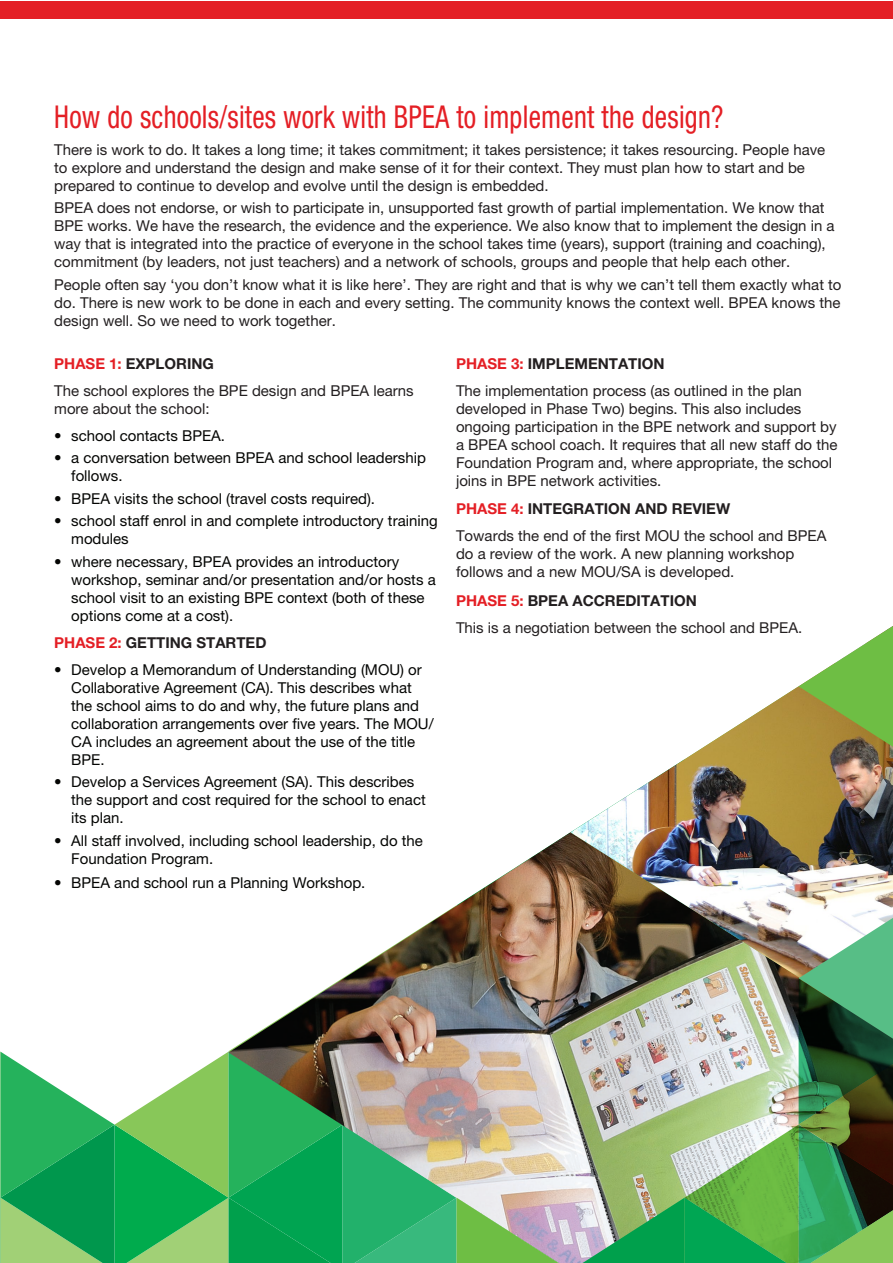
<style>
.page{position:relative;width:893px;height:1263px;background:#fff}
.page>*{position:absolute;margin:0;border:0;box-sizing:border-box;transform-origin:0 0}
.t1{font:condensed 31.5px "Helvetica Neue LT Pro";letter-spacing:.01em;color:#e41f25;scale:.88 1}
.t2{font:15px/18px "Helvetica Neue LT Pro";color:#231f20}
.t3{font:15px/18px "Helvetica Neue LT Pro";color:#040503}
.t4{font:700 15px "Helvetica Neue LT Pro";color:#231f20}
.s1{font-weight:700;color:#e41f25}
.s2{font-weight:700}
.s3{color:#e41f25}
</style>
<div class="page">
<div style="left:0;top:1px;width:892px;height:17px;background:#e41f25"></div>
<img style="left:0;top:626px;width:892px;height:637px">
<h1 class="t1" style="left:54px;top:98px;width:762px">How do schools/sites work with BPEA to implement the design?</h1>
<p class="t2" style="left:54px;top:140px;width:773px">There is work to do. It takes a long time; it takes commitment; it takes persistence; it takes resourcing. People have to explore and understand the design and make sense of it for their context. They must plan how to start and be prepared to continue to develop and evolve until the design is embedded.</p>
<p class="t2" style="left:54px;top:198px;width:782px">BPEA does not endorse, or wish to participate in, unsupported fast growth of partial implementation. We know that BPE works. We have the research, the evidence and the experience. We also know that to implement the design in a way that is integrated into the practice of everyone in the school takes time (years), support (training and coaching), commitment (by leaders, not just teachers) and a network of schools, groups and people that help each other.</p>
<p class="t2" style="left:54px;top:275px;width:789px;text-align:justify">People often say ‘you don’t know what it is like here’. They are right and that is why we can’t tell them exactly what to do. There is new work to be done in each and every setting. The community knows the context well. BPEA knows the design well. So we need to work together.</p>
<p class="t2" style="left:54px;top:350px;width:361px;line-height:27px"><span class="s1">PHASE 1:</span> <span class="s2">EXPLORING<br></span>The school explores the BPE design and BPEA learns</p>
<p class="t2" style="left:54px;top:399px;width:157px">more about the school:</p>
<p class="t3" style="left:54px;top:426px;width:172px">• school contacts BPEA.</p>
<p class="t3" style="left:71px;top:449px;width:356px;text-indent:-17px">• a conversation between BPEA and school leadership follows.</p>
<p class="t3" style="left:54px;top:489px;width:322px">• BPEA visits the school (travel costs required).</p>
<p class="t3" style="left:71px;top:512px;width:368px;text-indent:-17px">• school staff enrol in and complete introductory training modules</p>
<p class="t3" style="left:71px;top:552px;width:366px;text-indent:-17px">• where necessary, BPEA provides an introductory workshop, seminar and/or presentation and/or hosts a school visit to an existing BPE context (both of these options come at a cost).</p>
<p class="t4" style="left:54px;top:633px;width:214px"><span class="s3">PHASE 2:</span> GETTING STARTED</p>
<p class="t3" style="left:71px;top:660px;width:364px;text-indent:-17px">• Develop a Memorandum of Understanding (MOU) or Collaborative Agreement (CA). This describes what the school aims to do and why, the future plans and collaboration arrangements over five years. The MOU/ CA includes an agreement about the use of the title BPE.</p>
<p class="t3" style="left:71px;top:773px;width:356px;text-indent:-17px">• Develop a Services Agreement (SA). This describes the support and cost required for the school to enact its plan.</p>
<p class="t3" style="left:71px;top:831px;width:353px;text-indent:-17px">• All staff involved, including school leadership, do the<br>Foundation Program.</p>
<p class="t3" style="left:54px;top:873px;width:313px">• BPEA and school run a Planning Workshop.</p>
<p class="t2" style="left:456px;top:350px;width:347px;line-height:27px"><span class="s1">PHASE 3:</span> <span class="s2">IMPLEMENTATION<br></span>The implementation process (as outlined in the plan</p>
<p class="t2" style="left:456px;top:399px;width:383px">developed in Phase Two) begins. This also includes ongoing participation in the BPE network and support by a BPEA school coach. It requires that all new staff do the Foundation Program and, where appropriate, the school joins in BPE network activities.</p>
<p class="t2" style="left:456px;top:495px;width:372px;line-height:27px"><span class="s1">PHASE 4:</span> <span class="s2">INTEGRATION AND REVIEW<br></span>Towards the end of the first MOU the school and BPEA</p>
<p class="t2" style="left:456px;top:545px;width:340px">do a review of the work. A new planning workshop follows and a new MOU/SA is developed.</p>
<p class="t2" style="left:456px;top:587px;width:348px;line-height:27px"><span class="s1">PHASE 5:</span> <span class="s2">BPEA ACCREDITATION<br></span>This is a negotiation between the school and BPEA.</p>
</div>
